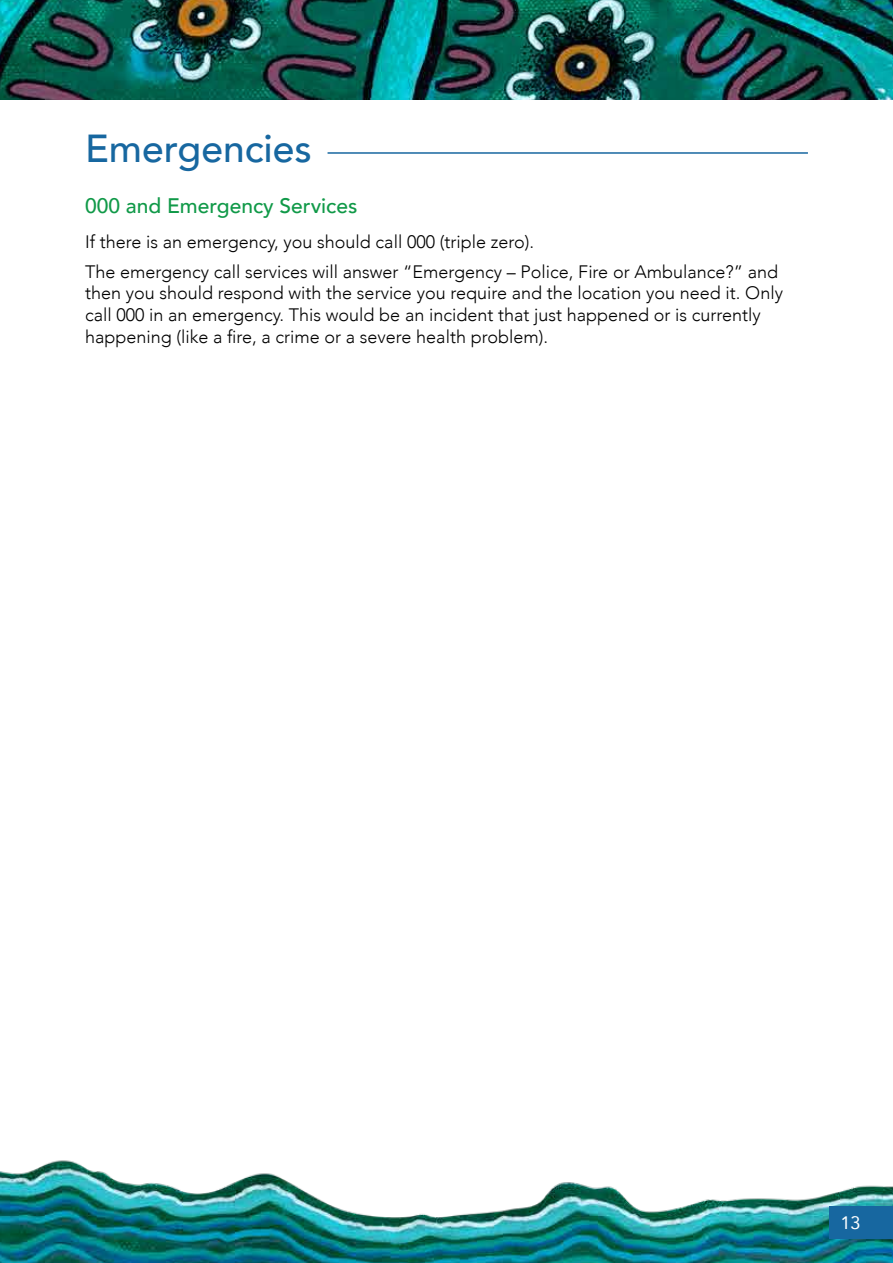
<style>
.page{position:relative;width:893px;height:1263px;background:#fff}
.page>*{position:absolute;margin:0;border:0;box-sizing:border-box;transform-origin:0 0}
.t1{font:500 39px "Avenir";color:#1767a0}
.t2{font:500 21px "Avenir";color:#109948}
.t3{font:300 18px/21.6px "Avenir";color:#000}
.t4{font:18px "Avenir";color:#fff}
</style>
<div class="page">
<img style="left:0;top:1160px;width:893px;height:103px">
<img style="left:0;top:0;width:893px;height:99px">
<div style="left:830px;top:1206px;width:63px;height:33px;background:#1767a0"></div>
<hr style="left:328px;top:152px;width:480px;height:2px;background:#1767a0">
<h1 class="t1" style="left:85px;top:115px;width:228px">Emergencies</h1>
<p class="t2" style="left:85px;top:188px;width:274px">000 and Emergency Services</p>
<p class="t3" style="left:85px;top:226px;width:695px;line-height:30.2px">If there is an emergency, you should call 000 (triple zero).<br>The emergency call services will answer “Emergency – Police, Fire or Ambulance?” and</p>
<p class="t3" style="left:85px;top:282px;width:699px">then you should respond with the service you require and the location you need it. Only call 000 in an emergency. This would be an incident that just happened or is currently happening (like a fire, a crime or a severe health problem).</p>
<p class="t4" style="left:840px;top:1208px;width:22px">13</p>
</div>
